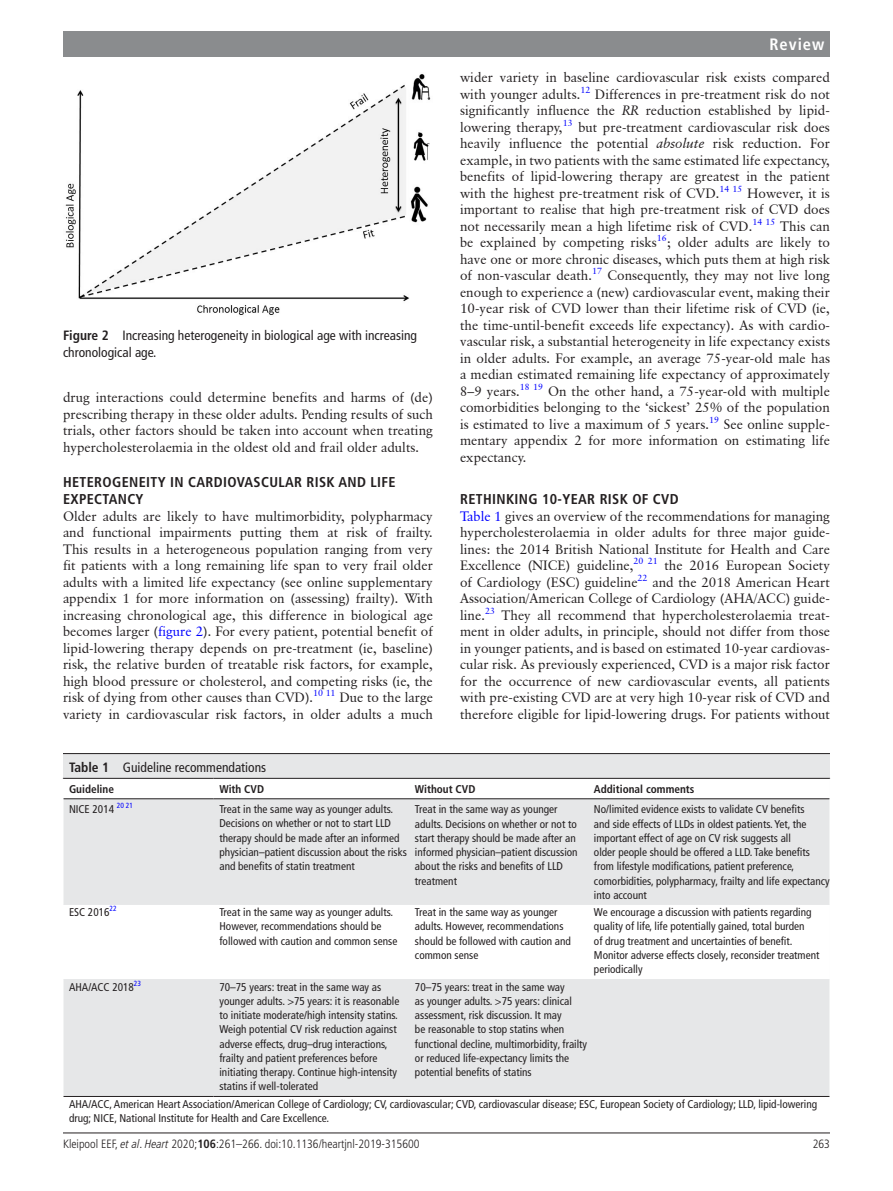
<style>
.page{position:relative;width:893px;height:1191px;background:#fff}
.page>*{position:absolute;margin:0;border:0;box-sizing:border-box;transform-origin:0 0}
.t1{font:700 condensed 16.5px "Frutiger LT Pro";letter-spacing:.055em;color:#fff}
.t2{font:700 condensed 14.25px "Frutiger LT Pro";letter-spacing:.025em;color:#231f20}
.t3{font:13.5px/16.5px "Classical Garamond BT";color:#231f20;text-align:justify}
.t4{font:condensed 13.5px/16.5px "Frutiger LT Pro";color:#231f20}
.t5{font:300 condensed 12px "Frutiger LT Pro";color:#231f20}
.t6{font:condensed 11.25px/14.2px "Frutiger LT Pro";color:#231f20}
.t7{font:700 condensed 11.25px "Frutiger LT Pro";color:#231f20}
.t8{font:condensed 7.5px "Frutiger LT Pro";color:#00f}
.s1{font-weight:700}
.s2{color:#00f}
.s3{font-style:italic}
</style>
<div class="page">
<hr style="left:63px;top:1132px;width:767px;height:1px;background:#231f20">
<div style="left:63px;top:31px;width:767px;height:25px;background:#8a8c8e"></div>
<img style="left:65px;top:74px;width:366px;height:241px">
<div style="left:63px;top:753px;width:767px;height:369px;background:#e6e7e8"></div>
<hr style="left:63px;top:753px;width:767px;height:1px;background:#231f20">
<div style="left:64px;top:779px;width:766px;height:19px;background:#fff"></div>
<svg style="left:64px;top:799px;width:766px;height:296px"></svg>
<div style="left:63px;top:1096px;width:767px;height:26px;background:#fff"></div>
<hr style="left:63px;top:778px;width:150px;height:1px;background:#231f20">
<hr style="left:63px;top:798px;width:150px;height:1px;background:#231f20">
<hr style="left:213px;top:778px;width:196px;height:1px;background:#231f20">
<hr style="left:213px;top:798px;width:196px;height:1px;background:#231f20">
<hr style="left:409px;top:778px;width:179px;height:1px;background:#231f20">
<hr style="left:409px;top:798px;width:179px;height:1px;background:#231f20">
<hr style="left:588px;top:778px;width:242px;height:1px;background:#231f20">
<hr style="left:588px;top:798px;width:242px;height:1px;background:#231f20">
<hr style="left:213px;top:1096px;width:196px;height:1px;background:#231f20">
<hr style="left:409px;top:1096px;width:179px;height:1px;background:#231f20">
<hr style="left:588px;top:1096px;width:242px;height:1px;background:#231f20">
<hr style="left:63px;top:1096px;width:150px;height:1px;background:#231f20">
<svg style="left:63px;top:778px;width:1px;height:20px"></svg>
<hr style="left:63px;top:798px;width:1px;height:106px;background:#fff">
<hr style="left:63px;top:904px;width:1px;height:75px;background:#fff">
<hr style="left:63px;top:979px;width:1px;height:117px;background:#fff">
<p class="t4" style="left:63px;top:327px;width:356px"><span class="s1">FIGURE 2</span> Increasing heterogeneity in biological age with increasing chronological age.</p>
<p class="t3" style="left:63px;top:389px;width:371px">drug interactions could determine benefits and harms of (de) prescribing therapy in these older adults. Pending results of such trials, other factors should be taken into account when treating hypercholesterolaemia in the oldest old and frail older adults.</p>
<p class="t2" style="left:63px;top:473px;width:18px">HETER</p>
<p class="t2" style="left:103px;top:473px;width:293px">OGENEITY IN CARDIOVASCULAR RISK AND LIFE</p>
<p class="t2" style="left:63px;top:491px;width:33px">EXPECTA</p>
<p class="t2" style="left:118px;top:491px;width:27px">NCY</p>
<p class="t3" style="left:63px;top:507px;width:371px">Older adults are likely to have multimorbidity, polypharmacy and functional impairments putting them at risk of frailty.<br>This results in a heterogeneous population ranging from very fit patients with a long remaining life span to very frail older adults with a limited life expectancy (see online supplementary appendix 1 for more information on (assessing) frailty). With increasing chronological age, this difference in biological age becomes larger (<span class="s2">figure 2</span>). For every patient, potential benefit of lipid-lowering therapy depends on pre-treatment (ie, baseline) risk, the relative burden of treatable risk factors, for example, high blood pressure or cholesterol, and competing risks (ie, the risk of dying from other causes than CVD).<sup>10</sup> <sup>11</sup> Due to the large variety in cardiovascular risk factors, in older adults a much</p>
<p class="t1" style="left:769px;top:34px;width:56px">REVIEW</p>
<p class="t3" style="left:460px;top:69px;width:371px">wider variety in baseline cardiovascular risk exists compared with younger adults.<sup>12</sup> Differences in pre-treatment risk do not significantly influence the <span class="s3">RR</span> reduction established by lipid&shy;lowering therapy,<sup>13</sup> but pre-treatment cardiovascular risk does heavily influence the potential <span class="s3">absolute</span> risk reduction. For example, in two patients with the same estimated life expectancy, benefits of lipid-lowering therapy are greatest in the patient with the highest pre-treatment risk of CVD.<sup>14</sup> <sup>15</sup> However, it is important to realise that high pre-treatment risk of CVD does not necessarily mean a high lifetime risk of CVD.<sup>14</sup> <sup>15</sup> This can be explained by competing risks<sup>16</sup>; older adults are likely to have one or more chronic diseases, which puts them at high risk of non-vascular death.<sup>17</sup> Consequently, they may not live long enough to experience a (new) cardiovascular event, making their 10-year risk of CVD lower than their lifetime risk of CVD (ie, the time-until-benefit exceeds life expectancy). As with cardio&shy;vascular risk, a substantial heterogeneity in life expectancy exists in older adults. For example, an average 75-year-old male has a median estimated remaining life expectancy of approximately 8–9 years.<sup>18</sup> <sup>19</sup> On the other hand, a 75-year-old with multiple comorbidities belonging to the ‘sickest’ 25% of the population is estimated to live a maximum of 5 years.<sup>19</sup> See online supple&shy;mentary appendix 2 for more information on estimating life expectancy.</p>
<p class="t2" style="left:460px;top:491px;width:16px">RETHI</p>
<p class="t2" style="left:496px;top:491px;width:84px">NKING 10-YEAR</p>
<p class="t2" style="left:600px;top:491px;width:71px">RISK OF CVD</p>
<p class="t3" style="left:460px;top:507px;width:371px"><span class="s2">Table 1</span> gives an overview of the recommendations for managing hypercholesterolaemia in older adults for three major guide&shy;lines: the 2014 British National Institute for Health and Care Excellence (NICE) guideline,<sup>20</sup> <sup>21</sup> the 2016 European Society of Cardiology (ESC) guideline<sup>22</sup> and the 2018 American Heart Association/American College of Cardiology (AHA/ACC) guide&shy;line.<sup>23</sup> They all recommend that hypercholesterolaemia treat&shy;ment in older adults, in principle, should not differ from those in younger patients, and is based on estimated 10-year cardiovas&shy;cular risk. As previously experienced, CVD is a major risk factor for the occurrence of new cardiovascular events, all patients with pre-existing CVD are at very high 10-year risk of CVD and therefore eligible for lipid-lowering drugs. For patients without</p>
<p class="t4" style="left:69px;top:759px;width:199px"><span class="s1">TABLE 1</span> Guideline recommendations</p>
<p class="t7" style="left:69px;top:782px;width:47px">GUIDELINE</p>
<p class="t7" style="left:219px;top:782px;width:39px">WITH CVD</p>
<p class="t7" style="left:415px;top:782px;width:55px">WITHOUT CVD</p>
<p class="t7" style="left:594px;top:782px;width:102px">ADDITIONAL COMMENTS</p>
<p class="t6" style="left:69px;top:802px;width:47px">NICE 2014</p>
<p class="t8" style="left:117px;top:801px;width:18px">20 21</p>
<p class="t6" style="left:219px;top:802px;width:189px">Treat in the same way as younger adults.<br>Decisions on whether or not to start LLD therapy should be made after an informed physician–patient discussion about the risks and benefits of statin treatment</p>
<p class="t6" style="left:415px;top:802px;width:164px">Treat in the same way as younger adults. Decisions on whether or not to start therapy should be made after an informed physician–patient discussion about the risks and benefits of LLD treatment</p>
<p class="t6" style="left:594px;top:802px;width:237px">No/limited evidence exists to validate CV benefits<br>and side effects of LLDs in oldest patients. Yet, the important effect of age on CV risk suggests all<br>older people should be offered a LLD. Take benefits from lifestyle modifications, patient preference, comorbidities, polypharmacy, frailty and life expectancy into account</p>
<p class="t6" style="left:69px;top:905px;width:42px">ESC 2016</p>
<p class="t8" style="left:110px;top:904px;width:9px">22</p>
<p class="t6" style="left:219px;top:905px;width:179px">Treat in the same way as younger adults.<br>However, recommendations should be followed with caution and common sense</p>
<p class="t6" style="left:415px;top:905px;width:158px">Treat in the same way as younger adults. However, recommendations should be followed with caution and common sense</p>
<p class="t6" style="left:594px;top:905px;width:227px">We encourage a discussion with patients regarding quality of life, life potentially gained, total burden<br>of drug treatment and uncertainties of benefit.<br>Monitor adverse effects closely, reconsider treatment periodically</p>
<p class="t6" style="left:69px;top:979px;width:66px">AHA/ACC 2018</p>
<p class="t8" style="left:134px;top:978px;width:9px">23</p>
<p class="t6" style="left:219px;top:979px;width:181px">70–75 years: treat in the same way as younger adults. &gt;75 years: it is reasonable to initiate moderate/high intensity statins.<br>Weigh potential CV risk reduction against adverse effects, drug–drug interactions, frailty and patient preferences before initiating therapy. Continue high-intensity statins if well-tolerated</p>
<p class="t6" style="left:415px;top:979px;width:174px">70–75 years: treat in the same way<br>as younger adults. &gt;75 years: clinical assessment, risk discussion. It may<br>be reasonable to stop statins when functional decline, multimorbidity, frailty or reduced life-expectancy limits the potential benefits of statins</p>
<p class="t6" style="left:69px;top:1097px;width:750px">AHA/ACC, American Heart Association/American College of Cardiology; CV, cardiovascular; CVD, cardiovascular disease; ESC, European Society of Cardiology; LLD, lipid-lowering drug; NICE, National Institute for Health and Care Excellence.</p>
<p class="t5" style="left:63px;top:1136px;width:358px">Kleipool EEF, <span class="s3">et al</span>. <span class="s3">Heart</span> 2020;<span class="s1">106</span>:261–266. doi:10.1136/heartjnl-2019-315600</p>
<p class="t5" style="left:813px;top:1136px;width:19px">263</p>
</div>
